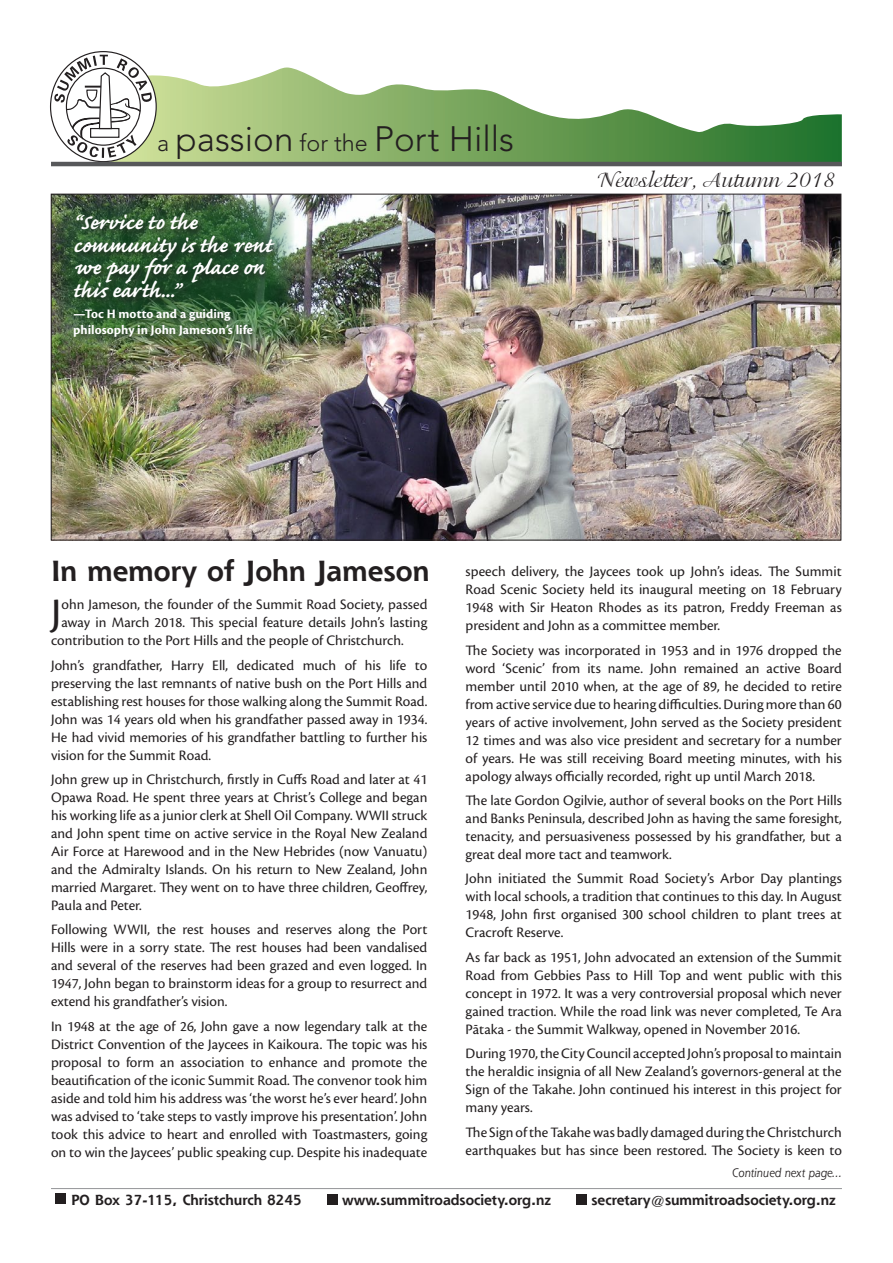
<style>
.page{position:relative;width:893px;height:1263px;background:#fff}
.page>*{position:absolute;margin:0;border:0;box-sizing:border-box;transform-origin:0 0}
.Body_Text{font:43.65px "Cronos Pro";color:#231f20}
.t1{font:300 34.95px "Avenir";color:#231f20}
.Body_Text-2{font:700 28.5px "Shannon";color:#231f20}
.Body_Text-3{font:700 27px/22.5px "Caflisch Script Pro";color:#fff}
.t2{font:22.5px "Adorable";color:#231f20}
.Body_Text-4{font:15px/18px "Cronos Pro";color:#231f20;text-align:justify}
.t3{font:700 14.25px "Shannon";color:#231f20}
.Body_Text-5{font:700 13.5px/16.5px "Cronos Pro";letter-spacing:.005em;color:#fff}
.Body_Text-6{font:italic 12px "Shannon";color:#231f20}
.s1{font-size:23.4px}
</style>
<div class="page">
<div style="left:56px;top:1194px;width:10px;height:10px;background:#231f20"></div>
<div style="left:327px;top:1194px;width:10px;height:10px;background:#231f20"></div>
<div style="left:576px;top:1194px;width:10px;height:10px;background:#231f20"></div>
<hr style="left:51px;top:1188px;width:791px;height:1px;background:#939598">
<svg style="left:111px;top:67px;width:731px;height:95px"></svg>
<svg style="left:54px;top:55px;width:98px;height:105px"></svg>
<img style="left:53px;top:196px;width:786px;height:342px">
<hr style="left:51px;top:162px;width:791px;height:4px;background:#57585a">
<img style="left:55px;top:198px;width:239px;height:149px">
<div style="left:70px;top:210px;width:214px;height:136px;background:#231f20;opacity:.79"></div>
<p class="t1" style="left:157px;top:119px;width:358px"><span class="s1">a</span> passion <span class="s1">for the</span> Port Hills</p>
<p class="Body_Text-3" style="left:73px;top:214px;width:200px">“Service to the community is the rent we pay for a place on this earth...”</p>
<p class="Body_Text-5" style="left:73px;top:305px;width:181px">—Toc H motto and a guiding philosophy in John Jameson’s life</p>
<p class="t2" style="left:597px;top:169px;width:240px">Newsletter, Autumn 2018</p>
<p class="Body_Text-2" style="left:51px;top:553px;width:380px">In memory of John Jameson</p>
<p class="Body_Text-4" style="left:466px;top:563px;width:378px">speech delivery, the Jaycees took up John’s ideas. The Summit Road Scenic Society held its inaugural meeting on 18 February 1948 with Sir Heaton Rhodes as its patron, Freddy Freeman as president and John as a committee member.</p>
<p class="Body_Text-4" style="left:466px;top:641px;width:378px">The Society was incorporated in 1953 and in 1976 dropped the word ‘Scenic’ from its name. John remained an active Board member until 2010 when, at the age of 89, he decided to retire from active service due to hearing difficulties. During more than 60 years of active involvement, John served as the Society president 12 times and was also vice president and secretary for a number of years. He was still receiving Board meeting minutes, with his apology always officially recorded, right up until March 2018.</p>
<p class="Body_Text-4" style="left:466px;top:791px;width:378px">The late Gordon Ogilvie, author of several books on the Port Hills and Banks Peninsula, described John as having the same foresight, tenacity, and persuasiveness possessed by his grandfather, but a great deal more tact and teamwork.</p>
<p class="Body_Text-4" style="left:466px;top:870px;width:378px">John initiated the Summit Road Society’s Arbor Day plantings with local schools, a tradition that continues to this day. In August 1948, John first organised 300 school children to plant trees at Cracroft Reserve.</p>
<p class="Body_Text-4" style="left:466px;top:948px;width:378px">As far back as 1951, John advocated an extension of the Summit Road from Gebbies Pass to Hill Top and went public with this concept in 1972. It was a very controversial proposal which never gained traction. While the road link was never completed, Te Ara Pātaka - the Summit Walkway, opened in November 2016.</p>
<p class="Body_Text-4" style="left:466px;top:1044px;width:378px">During 1970, the City Council accepted John’s proposal to maintain the heraldic insignia of all New Zealand’s governors-general at the Sign of the Takahe. John continued his interest in this project for many years.</p>
<p class="Body_Text-4" style="left:466px;top:1123px;width:378px">The Sign of the Takahe was badly damaged during the Christchurch earthquakes but has since been restored. The Society is keen to</p>
<p class="Body_Text-6" style="left:732px;top:1165px;width:111px">Continued next page...</p>
<p class="Body_Text" style="left:51px;top:588px;width:12px">J</p>
<p class="Body_Text-4" style="left:61px;top:595px;width:367px">ohn Jameson, the founder of the Summit Road Society, passed</p>
<p class="Body_Text-4" style="left:61px;top:613px;width:367px">away in March 2018. This special feature details John’s lasting</p>
<p class="Body_Text-4" style="left:51px;top:631px;width:354px">contribution to the Port Hills and the people of Christchurch.</p>
<p class="Body_Text-4" style="left:51px;top:656px;width:378px">John’s grandfather, Harry Ell, dedicated much of his life to preserving the last remnants of native bush on the Port Hills and establishing rest houses for those walking along the Summit Road.<br>John was 14 years old when his grandfather passed away in 1934.<br>He had vivid memories of his grandfather battling to further his vision for the Summit Road.</p>
<p class="Body_Text-4" style="left:51px;top:770px;width:378px">John grew up in Christchurch, firstly in Cuffs Road and later at 41<br>Opawa Road. He spent three years at Christ’s College and began his working life as a junior clerk at Shell Oil Company. WWII struck and John spent time on active service in the Royal New Zealand Air Force at Harewood and in the New Hebrides (now Vanuatu) and the Admiralty Islands. On his return to New Zealand, John married Margaret. They went on to have three children, Geoffrey, Paula and Peter.</p>
<p class="Body_Text-4" style="left:51px;top:921px;width:378px">Following WWII, the rest houses and reserves along the Port Hills were in a sorry state. The rest houses had been vandalised and several of the reserves had been grazed and even logged. In 1947, John began to brainstorm ideas for a group to resurrect and extend his grandfather’s vision.</p>
<p class="Body_Text-4" style="left:51px;top:1017px;width:378px">In 1948 at the age of 26, John gave a now legendary talk at the District Convention of the Jaycees in Kaikoura. The topic was his proposal to form an association to enhance and promote the beautification of the iconic Summit Road. The convenor took him aside and told him his address was ‘the worst he’s ever heard’. John was advised to ‘take steps to vastly improve his presentation’. John took this advice to heart and enrolled with Toastmasters, going on to win the Jaycees’ public speaking cup. Despite his inadequate</p>
<p class="t3" style="left:71px;top:1191px;width:232px">PO Box 37-115, Christchurch 8245</p>
<p class="t3" style="left:342px;top:1191px;width:211px">www.summitroadsociety.org.nz</p>
<p class="t3" style="left:591px;top:1191px;width:246px">secretary@summitroadsociety.org.nz</p>
</div>
